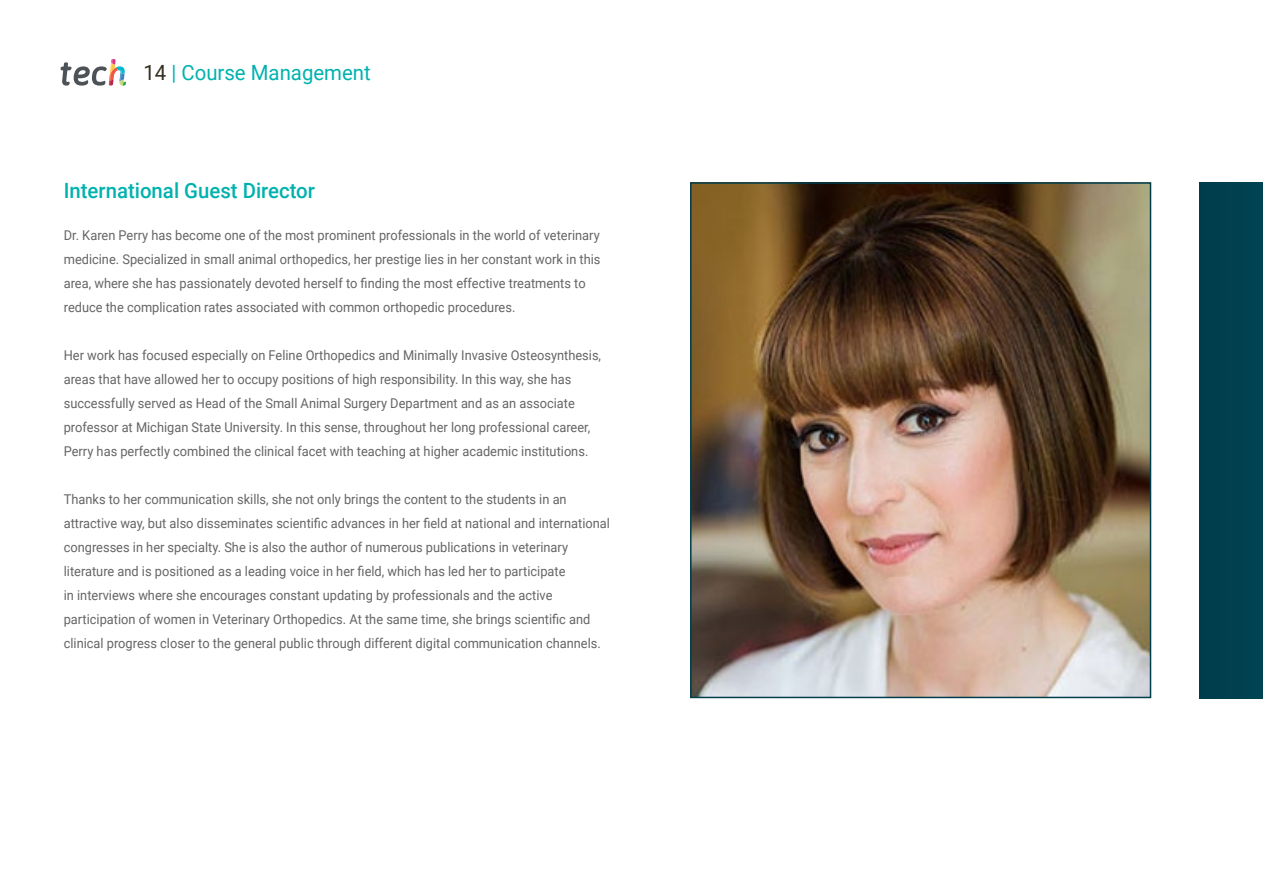
<style>
.page{position:relative;width:1263px;height:893px;background:#fff}
.page>*{position:absolute;margin:0;border:0;box-sizing:border-box;transform-origin:0 0}
.t1{font:500 21px "Roboto";color:#00b2af}
.t2{font:21px "Roboto";color:#00b2af}
.t3{font:13.5px/24px "Roboto";color:#656565;scale:.95 1}
.s1{color:#312e20}
</style>
<div class="page">
<div style="left:1199px;top:182px;width:64px;height:516px;background:#00404f"></div>
<svg style="left:61px;top:59px;width:65px;height:27px"></svg>
<img style="left:693px;top:185px;width:455px;height:510px">
<div style="left:690px;top:182px;width:461px;height:516px;border:2px solid #003d4c"></div>
<h1 class="t2" style="left:144px;top:57px;width:229px"><span class="s1">14</span> | Course Management</h1>
<h1 class="t1" style="left:64px;top:176px;width:253px">International Guest Director</h1>
<p class="t3" style="left:64px;top:222px;width:566px">Dr. Karen Perry has become one of the most prominent professionals in the world of veterinary medicine. Specialized in small animal orthopedics, her prestige lies in her constant work in this area, where she has passionately devoted herself to finding the most effective treatments to reduce the complication rates associated with common orthopedic procedures.</p>
<p class="t3" style="left:64px;top:342px;width:567px">Her work has focused especially on Feline Orthopedics and Minimally Invasive Osteosynthesis, areas that have allowed her to occupy positions of high responsibility. In this way, she has successfully served as Head of the Small Animal Surgery Department and as an associate professor at Michigan State University. In this sense, throughout her long professional career, Perry has perfectly combined the clinical facet with teaching at higher academic institutions.</p>
<p class="t3" style="left:64px;top:486px;width:576px">Thanks to her communication skills, she not only brings the content to the students in an attractive way, but also disseminates scientific advances in her field at national and international congresses in her specialty. She is also the author of numerous publications in veterinary literature and is positioned as a leading voice in her field, which has led her to participate<br>in interviews where she encourages constant updating by professionals and the active participation of women in Veterinary Orthopedics. At the same time, she brings scientific and clinical progress closer to the general public through different digital communication channels.</p>
</div>
